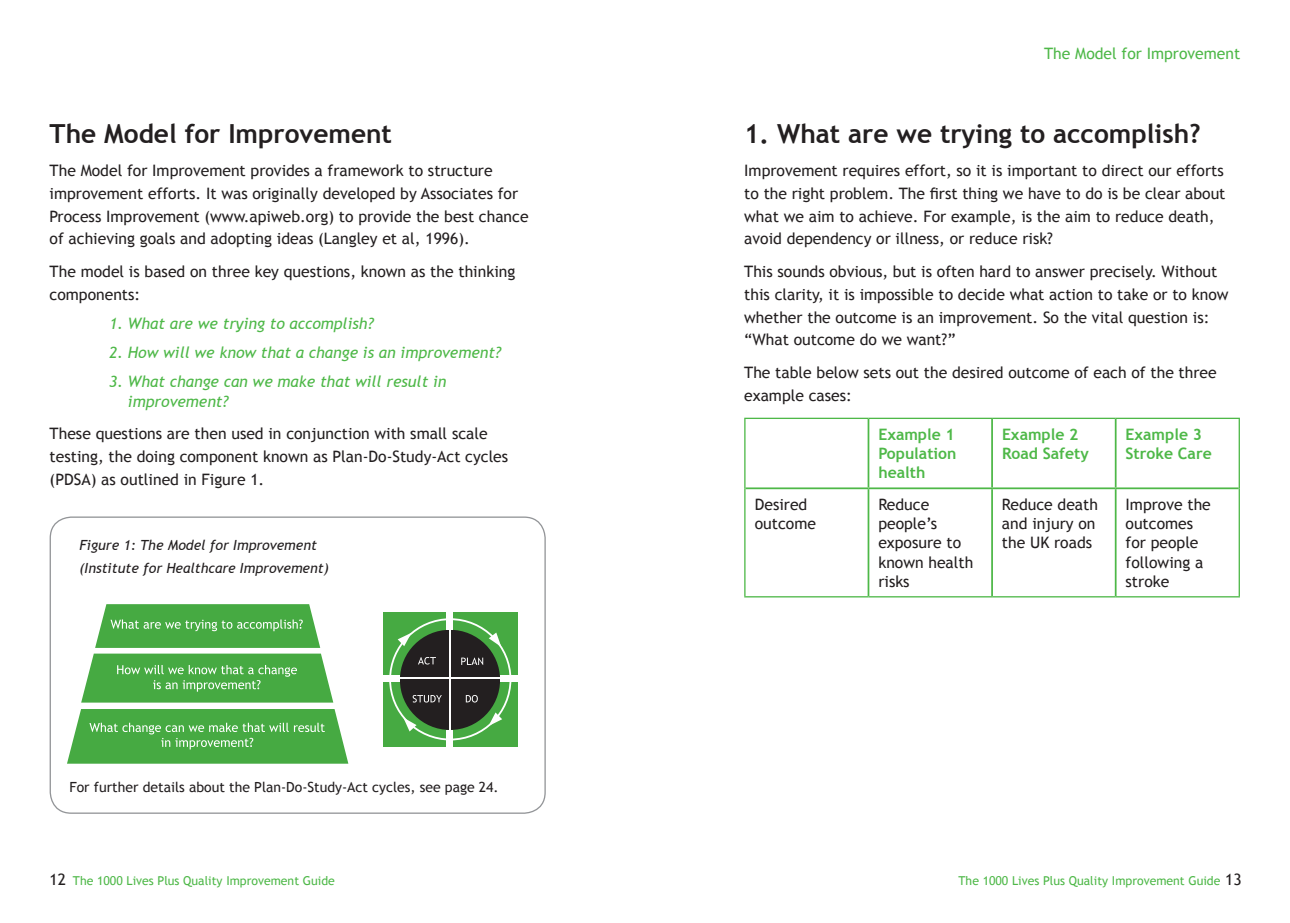
<style>
.page{position:relative;width:1290px;height:923px;background:#fff}
.page>*{position:absolute;margin:0;border:0;box-sizing:border-box;transform-origin:0 0}
.t1{font:700 26.25px "Trebuchet MS";color:#231f20}
.t2{font:15.75px/22.8px "Trebuchet MS";color:#231f20}
.t3{font:italic 15.75px/19.2px "Trebuchet MS";color:#4eb848}
.t4{font:700 15.75px/19.2px "Trebuchet MS";color:#4eb848}
.t5{font:15.75px "Trebuchet MS";color:#4eb848}
.t6{font:italic 14px/22.8px "Trebuchet MS";color:#231f20}
.t7{font:14px "Trebuchet MS";color:#231f20}
.t8{font:12.25px "Trebuchet MS";color:#4eb848}
.s1{font-size:15.75px;color:#231f20}
</style>
<div class="page">
<svg style="left:81px;top:604px;width:252px;height:98px"></svg>
<svg style="left:67px;top:709px;width:281px;height:54px;background:#59b255"></svg>
<div style="left:383px;top:612px;width:134px;height:134px;background:#46aa42"></div>
<div style="left:446px;top:612px;width:7px;height:17px;background:#fff"></div>
<div style="left:447px;top:730px;width:6px;height:17px;background:#fff"></div>
<div style="left:500px;top:675px;width:17px;height:7px;background:#fff"></div>
<div style="left:382px;top:675px;width:18px;height:7px;background:#fff"></div>
<svg style="left:389px;top:618px;width:122px;height:122px"></svg>
<hr style="left:867px;top:419px;width:2px;height:68px;background:#4eb848">
<hr style="left:991px;top:419px;width:2px;height:68px;background:#4eb848">
<hr style="left:1115px;top:419px;width:1px;height:68px;background:#4eb848">
<hr style="left:745px;top:487px;width:123px;height:2px;background:#4eb848">
<hr style="left:868px;top:487px;width:124px;height:2px;background:#4eb848">
<hr style="left:867px;top:489px;width:2px;height:107px;background:#4eb848">
<hr style="left:992px;top:487px;width:123px;height:2px;background:#4eb848">
<hr style="left:991px;top:489px;width:2px;height:107px;background:#4eb848">
<hr style="left:1115px;top:487px;width:123px;height:2px;background:#4eb848">
<hr style="left:1115px;top:489px;width:1px;height:107px;background:#4eb848">
<hr style="left:744px;top:418px;width:124px;height:1px;background:#4eb848">
<hr style="left:744px;top:419px;width:1px;height:69px;background:#4eb848">
<hr style="left:868px;top:418px;width:124px;height:1px;background:#4eb848">
<hr style="left:992px;top:418px;width:123px;height:1px;background:#4eb848">
<hr style="left:1115px;top:418px;width:125px;height:1px;background:#4eb848">
<hr style="left:1238px;top:419px;width:2px;height:69px;background:#4eb848">
<hr style="left:744px;top:488px;width:1px;height:108px;background:#4eb848">
<hr style="left:1238px;top:488px;width:2px;height:108px;background:#4eb848">
<hr style="left:744px;top:596px;width:124px;height:1px;background:#4eb848">
<hr style="left:868px;top:596px;width:124px;height:1px;background:#4eb848">
<hr style="left:992px;top:596px;width:123px;height:1px;background:#4eb848">
<hr style="left:1115px;top:596px;width:125px;height:1px;background:#4eb848">
<h1 class="t1" style="left:50px;top:118px;width:344px">The Model for Improvement</h1>
<p class="t2" style="left:50px;top:159px;width:480px">The Model for Improvement provides a framework to structure improvement efforts. It was originally developed by Associates for Process Improvement (www.apiweb.org) to provide the best chance of achieving goals and adopting ideas (Langley et al, 1996).</p>
<p class="t2" style="left:50px;top:260px;width:467px">The model is based on three key questions, known as the thinking components:</p>
<p class="t3" style="left:109px;top:314px;width:266px">1. What are we trying to accomplish?</p>
<p class="t3" style="left:109px;top:343px;width:393px">2. How will we know that a change is an improvement?</p>
<p class="t3" style="left:128px;top:372px;width:320px;text-indent:-19px">3. What change can we make that will result in improvement?</p>
<p class="t2" style="left:50px;top:422px;width:460px">These questions are then used in conjunction with small scale testing, the doing component known as Plan-Do-Study-Act cycles (PDSA) as outlined in Figure 1.</p>
<p class="t6" style="left:79px;top:534px;width:251px">Figure 1: The Model for Improvement (Institute for Healthcare Improvement)</p>
<p class="t7" style="left:69px;top:778px;width:431px">For further details about the Plan-Do-Study-Act cycles, see page 24.</p>
<p class="t5" style="left:1044px;top:44px;width:198px">The Model for Improvement</p>
<h1 class="t1" style="left:744px;top:118px;width:458px">1. What are we trying to accomplish?</h1>
<p class="t2" style="left:744px;top:159px;width:483px">Improvement requires effort, so it is important to direct our efforts to the right problem. The first thing we have to do is be clear about what we aim to achieve. For example, is the aim to reduce death, avoid dependency or illness, or reduce risk?</p>
<p class="t2" style="left:744px;top:260px;width:486px">This sounds obvious, but is often hard to answer precisely. Without this clarity, it is impossible to decide what action to take or to know whether the outcome is an improvement. So the vital question is: “What outcome do we want?”</p>
<p class="t2" style="left:744px;top:361px;width:474px">The table below sets out the desired outcome of each of the three example cases:</p>
<p class="t4" style="left:878px;top:425px;width:80px;text-align:justify">Example 1<br>Population health</p>
<p class="t4" style="left:1002px;top:425px;width:88px">Example 2<br>Road Safety</p>
<p class="t4" style="left:1125px;top:425px;width:88px">Example 3<br>Stroke Care</p>
<p class="t2" style="left:755px;top:495px;width:63px;line-height:19.2px">Desired outcome</p>
<p class="t2" style="left:878px;top:495px;width:96px;line-height:19.2px">Reduce people’s exposure to known health risks</p>
<p class="t2" style="left:1002px;top:495px;width:98px;line-height:19.2px">Reduce death and injury on the UK roads</p>
<p class="t2" style="left:1125px;top:495px;width:87px;line-height:19.2px">Improve the outcomes for people following a stroke</p>
<p class="t8" style="left:50px;top:873px;width:287px"><span class="s1">12</span> The 1000 Lives Plus Quality Improvement Guide</p>
<p class="t8" style="left:958px;top:873px;width:285px">The 1000 Lives Plus Quality Improvement Guide <span class="s1">13</span></p>
</div>
